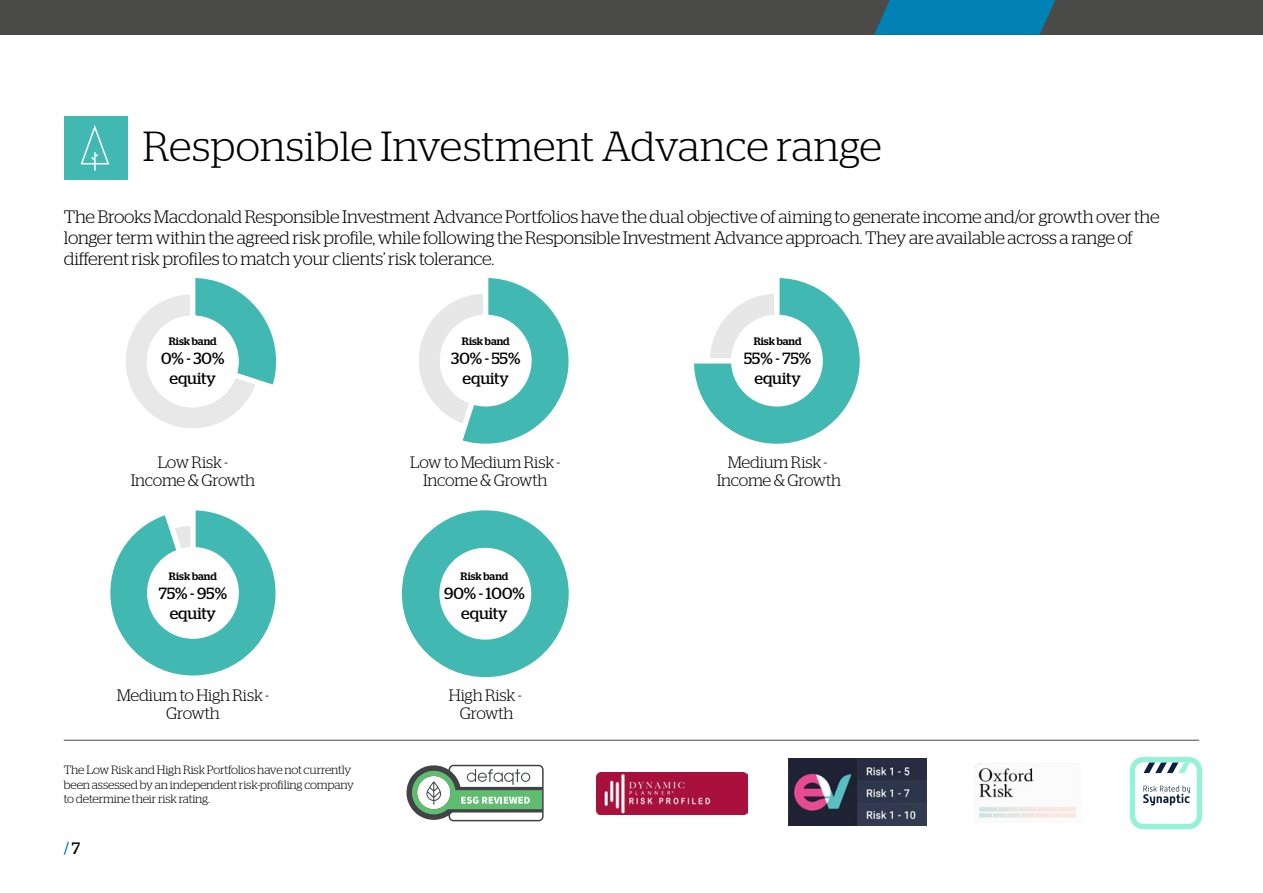
<style>
.page{position:relative;width:1263px;height:893px;background:#fff}
.page>*{position:absolute;margin:0;border:0;box-sizing:border-box;transform-origin:0 0}
.t1{font:300 42px "Stag";color:#000}
.t2{font:300 18px/21px "Stag";letter-spacing:-.015em;color:#000}
.t3{font:300 16.5px/18px "Stag";letter-spacing:-.01em;color:#000;text-align:center}
.t4{font:16.5px "Stag";color:#0081b6}
.t5{font:16.2px/19.5px "Stag";color:#000;text-align:center}
.t6{font:300 12px/14.4px "Stag";letter-spacing:-.01em;color:#000}
.t7{font:500 10.8px "Stag";color:#000}
.s1{color:#000}
</style>
<div class="page">
<div style="left:64px;top:116px;width:64px;height:64px;background:#42b8b2"></div>
<svg style="left:81px;top:125px;width:28px;height:46px"></svg>
<svg style="left:406px;top:765px;width:138px;height:56px"></svg>
<hr style="left:64px;top:740px;width:1135px;height:1px;background:#4a4a49">
<svg style="left:1130px;top:757px;width:72px;height:72px"></svg>
<img style="left:974px;top:763px;width:107px;height:60px">
<img style="left:596px;top:772px;width:152px;height:42px">
<img style="left:788px;top:759px;width:138px;height:67px">
<svg style="left:419px;top:278px;width:150px;height:166px"></svg>
<div style="left:440px;top:315px;width:92px;height:91px;background:#fff;border-radius:50%"></div>
<svg style="left:694px;top:278px;width:166px;height:166px"></svg>
<svg style="left:126px;top:278px;width:151px;height:150px"></svg>
<div style="left:147px;top:316px;width:92px;height:91px;background:#fff;border-radius:50%"></div>
<svg style="left:401px;top:510px;width:168px;height:168px"></svg>
<svg style="left:110px;top:510px;width:166px;height:166px"></svg>
<div style="left:0;top:0;width:1263px;height:35px;background:#4a4a49"></div>
<svg style="left:874px;top:0;width:181px;height:35px;background:#067caa"></svg>
<h1 class="t1" style="left:143px;top:123px;width:740px">Responsible Investment Advance range</h1>
<p class="t2" style="left:64px;top:206px;width:1097px">The Brooks Macdonald Responsible Investment Advance Portfolios have the dual objective of aiming to generate income and/or growth over the longer term within the agreed risk profile, while following the Responsible Investment Advance approach. They are available across a range of different risk profiles to match your clients’ risk tolerance.</p>
<p class="t7" style="left:169px;top:335px;width:49px">Risk band</p>
<p class="t5" style="left:161px;top:349px;width:65px">0% - 30% equity</p>
<p class="t7" style="left:462px;top:335px;width:49px">Risk band</p>
<p class="t5" style="left:451px;top:349px;width:71px">30% - 55% equity</p>
<p class="t7" style="left:754px;top:335px;width:49px">Risk band</p>
<p class="t5" style="left:744px;top:349px;width:69px">55% - 75% equity</p>
<p class="t3" style="left:131px;top:453px;width:126px">Low Risk -<br>Income &amp; Growth</p>
<p class="t3" style="left:410px;top:453px;width:152px">Low to Medium Risk -<br>Income &amp; Growth</p>
<p class="t3" style="left:717px;top:453px;width:126px">Medium Risk -<br>Income &amp; Growth</p>
<p class="t7" style="left:169px;top:570px;width:49px">Risk band</p>
<p class="t5" style="left:159px;top:584px;width:70px">75% - 95% equity</p>
<p class="t7" style="left:460px;top:570px;width:49px">Risk band</p>
<p class="t5" style="left:444px;top:584px;width:82px">90% - 100% equity</p>
<p class="t3" style="left:117px;top:686px;width:154px">Medium to High Risk -<br>Growth</p>
<p class="t3" style="left:449px;top:686px;width:74px">High Risk -<br>Growth</p>
<p class="t6" style="left:64px;top:763px;width:292px">The Low Risk and High Risk Portfolios have not currently been assessed by an independent risk-profiling company to determine their risk rating.</p>
<p class="t4" style="left:64px;top:839px;width:18px">/ <span class="s1">7</span></p>
</div>
